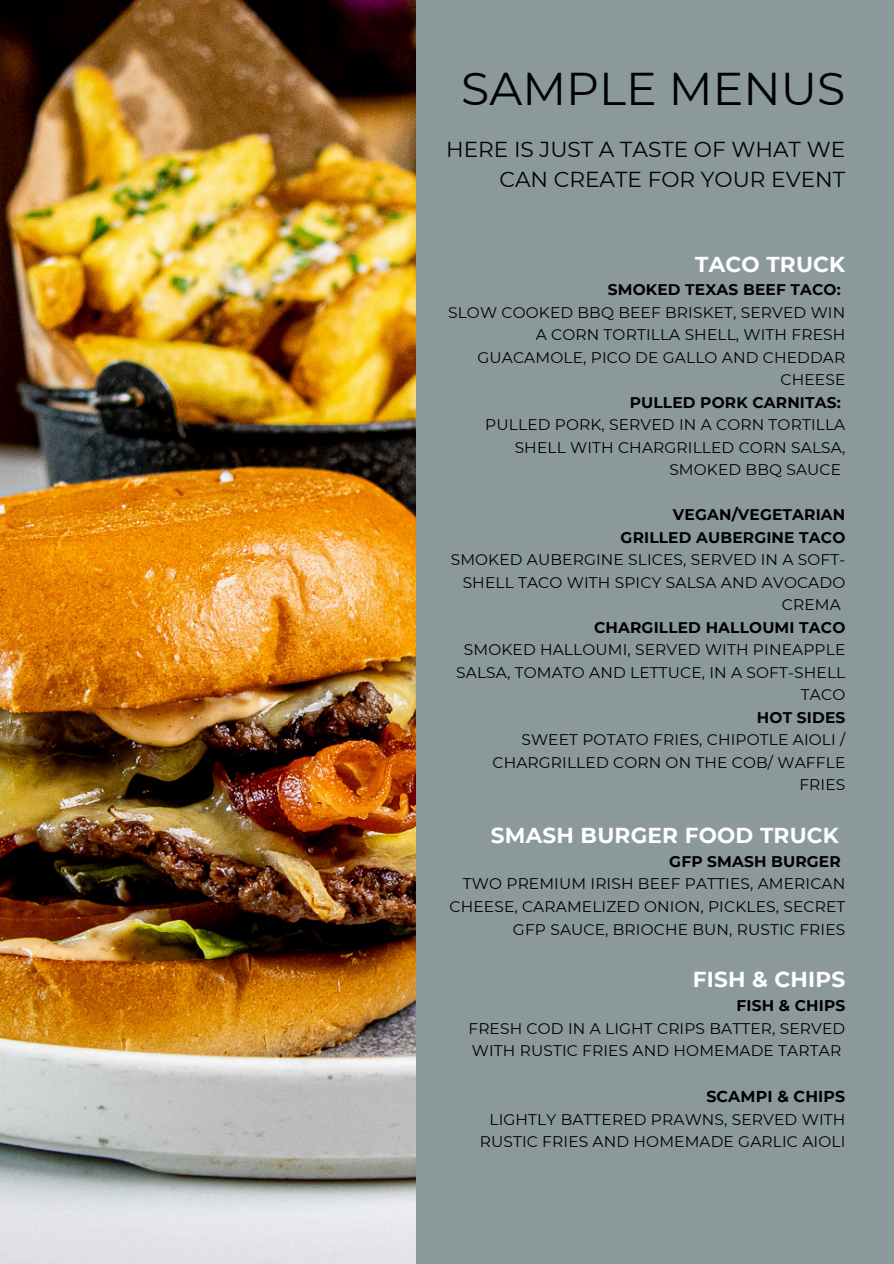
<style>
.page{position:relative;width:894px;height:1264px;background:#fff}
.page>*{position:absolute;margin:0;border:0;box-sizing:border-box;transform-origin:0 0}
.t1{font:45.9px "Montserrat";color:#000}
.t2{font:21.6px/29.2px "Montserrat";color:#000;text-align:right}
.t3{font:700 21.6px "Montserrat";letter-spacing:.01em;color:#fff}
.t4{font:700 15.75px "Montserrat";letter-spacing:.01em;color:#000}
.t5{font:15.45px/22.5px "Montserrat";letter-spacing:.01em;color:#000;text-align:right}
.t6{font:700 15.45px "Montserrat";letter-spacing:.01em;color:#000}
</style>
<div class="page">
<div style="left:0;top:0;width:893px;height:1263px;background:#8c999b"></div>
<img style="left:0;top:0;width:415px;height:1263px">
<p class="t1" style="left:461px;top:60px;width:385px">SAMPLE MENUS</p>
<p class="t2" style="left:446px;top:135px;width:400px">HERE IS JUST A TASTE OF WHAT WE<br>CAN CREATE FOR YOUR EVENT</p>
<h1 class="t3" style="left:695px;top:251px;width:151px">TACO TRUCK</h1>
<h2 class="t6" style="left:607px;top:280px;width:234px">SMOKED TEXAS BEEF TACO:</h2>
<p class="t5" style="left:448px;top:301px;width:398px">SLOW COOKED BBQ BEEF BRISKET, SERVED WIN<br>A CORN TORTILLA SHELL, WITH FRESH<br>GUACAMOLE, PICO DE GALLO AND CHEDDAR<br>CHEESE</p>
<p class="t6" style="left:629px;top:393px;width:212px">PULLED PORK CARNITAS:</p>
<p class="t5" style="left:485px;top:413px;width:361px">PULLED PORK, SERVED IN A CORN TORTILLA<br>SHELL WITH CHARGRILLED CORN SALSA,<br>SMOKED BBQ SAUCE</p>
<p class="t6" style="left:672px;top:505px;width:174px">VEGAN/VEGETARIAN</p>
<p class="t6" style="left:620px;top:528px;width:226px">GRILLED AUBERGINE TACO</p>
<p class="t5" style="left:450px;top:548px;width:396px">SMOKED AUBERGINE SLICES, SERVED IN A SOFT-<br>SHELL TACO WITH SPICY SALSA AND AVOCADO<br>CREMA</p>
<p class="t6" style="left:594px;top:618px;width:253px">CHARGILLED HALLOUMI TACO</p>
<p class="t5" style="left:456px;top:638px;width:390px">SMOKED HALLOUMI, SERVED WITH PINEAPPLE<br>SALSA, TOMATO AND LETTUCE, IN A SOFT-SHELL<br>TACO</p>
<p class="t6" style="left:756px;top:708px;width:90px">HOT SIDES</p>
<p class="t5" style="left:492px;top:728px;width:354px">SWEET POTATO FRIES, CHIPOTLE AIOLI /<br>CHARGRILLED CORN ON THE COB/ WAFFLE<br>FRIES</p>
<p class="t3" style="left:491px;top:822px;width:349px">SMASH BURGER FOOD TRUCK</p>
<p class="t6" style="left:669px;top:852px;width:173px">GFP SMASH BURGER</p>
<p class="t5" style="left:449px;top:872px;width:397px">TWO PREMIUM IRISH BEEF PATTIES, AMERICAN<br>CHEESE, CARAMELIZED ONION, PICKLES, SECRET<br>GFP SAUCE, BRIOCHE BUN, RUSTIC FRIES</p>
<p class="t3" style="left:692px;top:966px;width:154px">FISH &amp; CHIPS</p>
<p class="t6" style="left:736px;top:996px;width:110px">FISH &amp; CHIPS</p>
<p class="t5" style="left:468px;top:1016px;width:378px;text-align:left">FRESH COD IN A LIGHT CRIPS BATTER, SERVED<br>WITH RUSTIC FRIES AND HOMEMADE TARTAR</p>
<p class="t4" style="left:706px;top:1086px;width:140px">SCAMPI &amp; CHIPS</p>
<p class="t5" style="left:479px;top:1107px;width:367px">LIGHTLY BATTERED PRAWNS, SERVED WITH<br>RUSTIC FRIES AND HOMEMADE GARLIC AIOLI</p>
</div>
